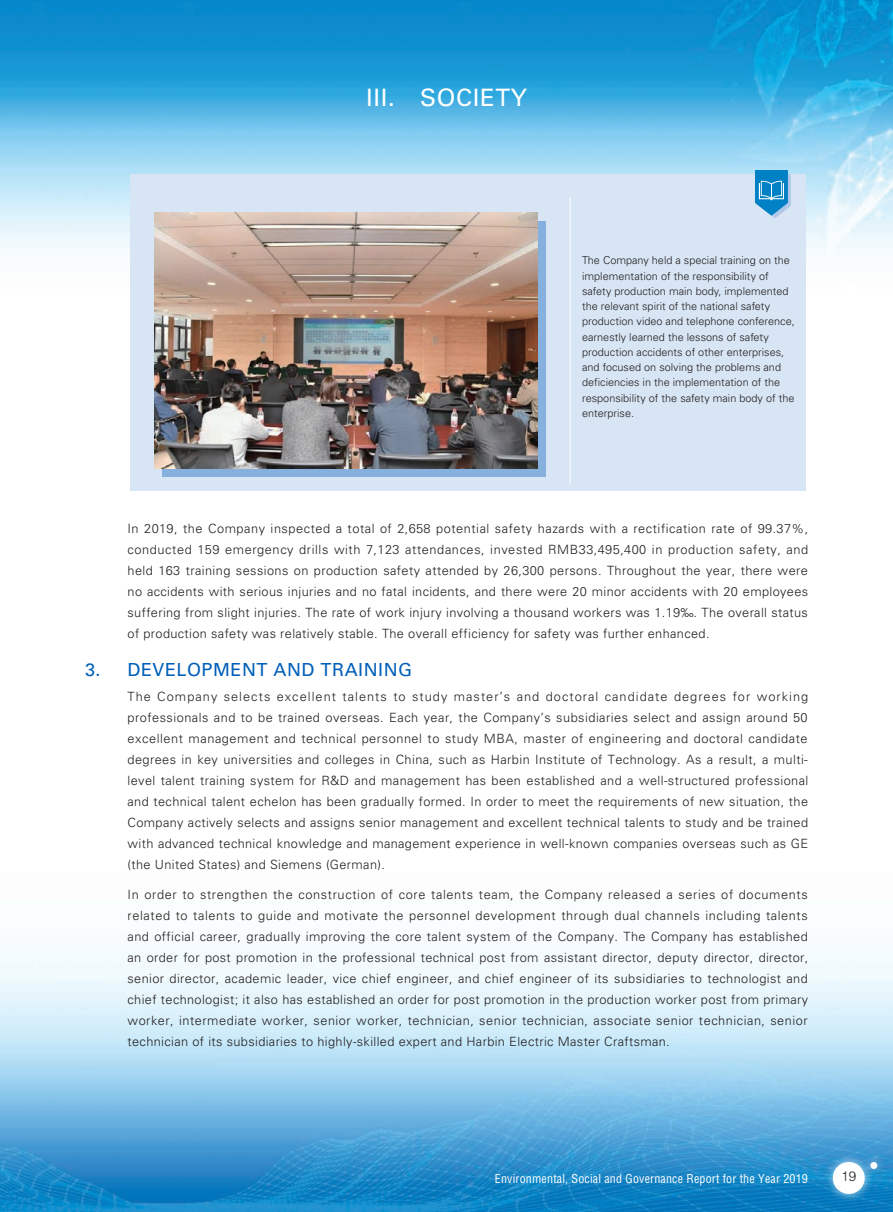
<style>
.page{position:relative;width:893px;height:1212px;background:#fff}
.page>*{position:absolute;margin:0;border:0;box-sizing:border-box;transform-origin:0 0}
.t1{font:24px "Univers LT Std";letter-spacing:.03em;color:#fff}
.t2{font:18px "Univers LT Std";letter-spacing:.03em;color:#005fb9}
.t3{font:300 13.5px "Helvetica LT Std";color:#231f20}
.t4{font:300 12.75px/21px "Univers LT Std";letter-spacing:.03em;color:#231f20;text-align:justify}
.t5{font:condensed 12px "Helvetica LT Std";letter-spacing:.015em;color:#fff}
.t6{font:300 10.95px/15.3px "Univers LT";color:#231f20}
.s1{font-family:"Helvetica";font-weight:400}
</style>
<div class="page">
<img style="left:0;top:0;width:893px;height:1212px">
<div style="left:823px;top:1152px;width:51px;height:51px;background:#fff;opacity:.75"></div>
<div style="left:833px;top:1162px;width:32px;height:32px;background:#fff;border-radius:50%"></div>
<div style="left:861px;top:1153px;width:25px;height:25px;background:#fff;opacity:.75"></div>
<div style="left:870px;top:1162px;width:7px;height:7px;background:#fff;border-radius:50%"></div>
<div style="left:130px;top:174px;width:676px;height:317px;background:#d8e5f4"></div>
<div style="left:163px;top:221px;width:383px;height:256px;background:#86b1de"></div>
<img style="left:154px;top:213px;width:383px;height:255px">
<svg style="left:755px;top:170px;width:36px;height:48px"></svg>
<hr style="left:570px;top:197px;width:1px;height:287px;background:#fff">
<h1 class="t1" style="left:366px;top:84px;width:162px">III. SOCIETY</h1>
<p class="t6" style="left:582px;top:253px;width:214px">The Company held a special training on the implementation of the responsibility of safety production main body, implemented the relevant spirit of the national safety production video and telephone conference, earnestly learned the lessons of safety production accidents of other enterprises, and focused on solving the problems and deficiencies in the implementation of the responsibility of the safety main body of the enterprise.</p>
<p class="t4" style="left:128px;top:518px;width:682px">In 2019, the Company inspected a total of 2,658 potential safety hazards with a rectification rate of 99.37%, conducted 159 emergency drills with 7,123 attendances, invested RMB33,495,400 in production safety, and held 163 training sessions on production safety attended by 26,300 persons. Throughout the year, there were no accidents with serious injuries and no fatal incidents, and there were 20 minor accidents with 20 employees suffering from slight injuries. The rate of work injury involving a thousand workers was 1.19<span class="s1">‰</span>. The overall status of production safety was relatively stable. The overall efficiency for safety was further enhanced.</p>
<h2 class="t2" style="left:85px;top:659px;width:329px">3. DEVELOPMENT AND TRAINING</h2>
<p class="t4" style="left:128px;top:686px;width:682px">The Company selects excellent talents to study master’s and doctoral candidate degrees for working professionals and to be trained overseas. Each year, the Company’s subsidiaries select and assign around 50 excellent management and technical personnel to study MBA, master of engineering and doctoral candidate degrees in key universities and colleges in China, such as Harbin Institute of Technology. As a result, a multi&shy;level talent training system for R&amp;D and management has been established and a well-structured professional and technical talent echelon has been gradually formed. In order to meet the requirements of new situation, the Company actively selects and assigns senior management and excellent technical talents to study and be trained with advanced technical knowledge and management experience in well-known companies overseas such as GE (the United States) and Siemens (German).</p>
<p class="t4" style="left:128px;top:883px;width:682px">In order to strengthen the construction of core talents team, the Company released a series of documents related to talents to guide and motivate the personnel development through dual channels including talents and official career, gradually improving the core talent system of the Company. The Company has established an order for post promotion in the professional technical post from assistant director, deputy director, director, senior director, academic leader, vice chief engineer, and chief engineer of its subsidiaries to technologist and chief technologist; it also has established an order for post promotion in the production worker post from primary worker, intermediate worker, senior worker, technician, senior technician, associate senior technician, senior technician of its subsidiaries to highly-skilled expert and Harbin Electric Master Craftsman.</p>
<p class="t5" style="left:495px;top:1171px;width:315px">Environmental, Social and Governance Report for the Year 2019</p>
<p class="t3" style="left:841px;top:1168px;width:17px">19</p>
</div>
